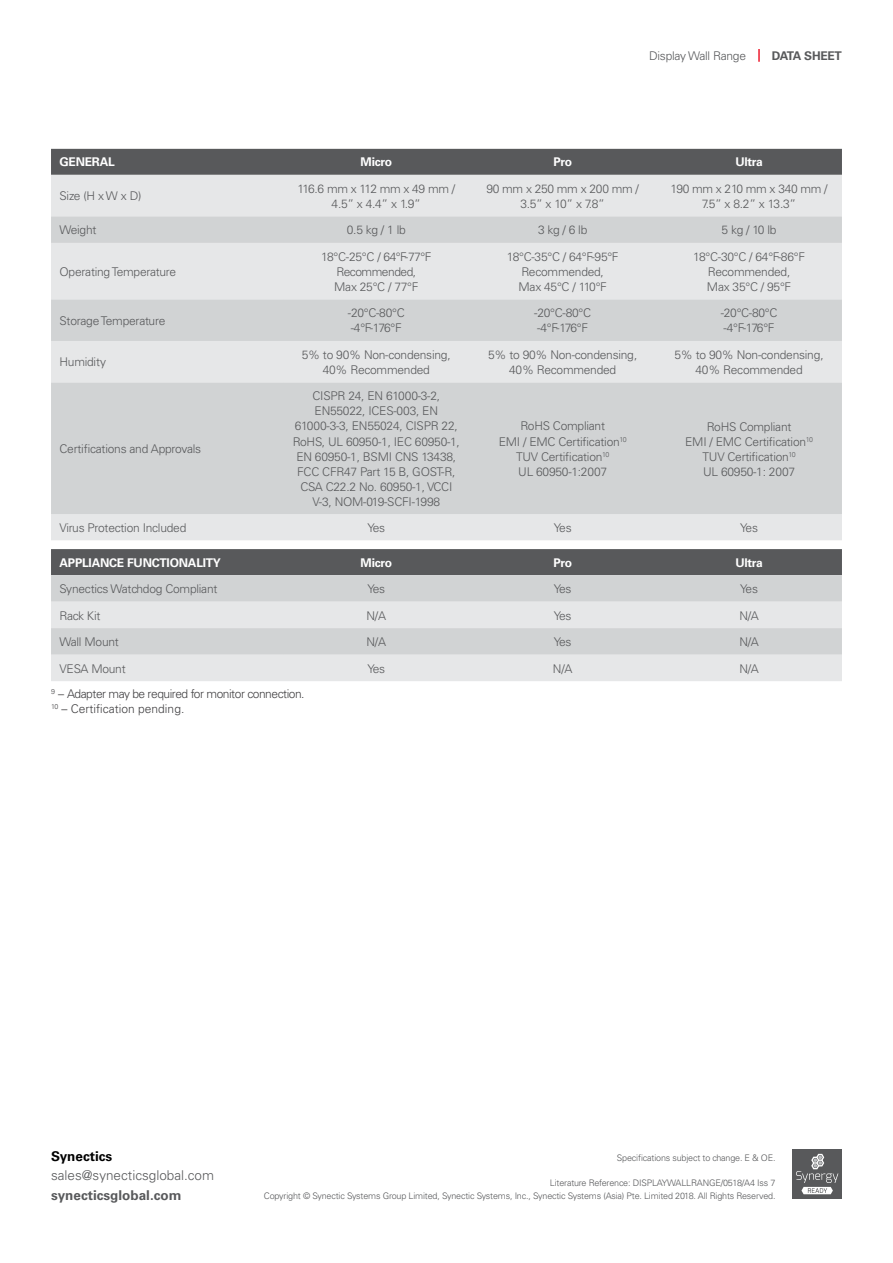
<style>
.page{position:relative;width:893px;height:1263px;background:#fff}
.page>*{position:absolute;margin:0;border:0;box-sizing:border-box;transform-origin:0 0}
.t1{font:300 13.5px "Univers";color:#58595b}
.t2{font:700 13.5px "Univers";color:#58595b}
.t3{font:700 13.5px "Univers";color:#000}
.t4{font:300 12px/15px "Univers";letter-spacing:-.02em;color:#58595b;text-align:center}
.t5{font:300 12px/15px "Univers";letter-spacing:-.04em;color:#414042}
.t6{font:700 12px "Univers";letter-spacing:-.02em;color:#fff}
.t7{font:300 12px/15px "Univers";letter-spacing:-.04em;color:#58595b;text-align:center}
.t8{font:300 12px/15px "Univers";letter-spacing:-.05em;color:#58595b;text-align:center}
.t9{font:700 12px "Univers";letter-spacing:-.02em;color:#58595b}
.t10{font:300 9px/13.5px "Univers";letter-spacing:-.02em;color:#58595b;text-align:right}
</style>
<div class="page">
<svg style="left:758px;top:49px;width:2px;height:13px"></svg>
<div style="left:793px;top:1150px;width:49px;height:49px;background:#58595b"></div>
<svg style="left:796px;top:1154px;width:42px;height:40px"></svg>
<div style="left:51px;top:149px;width:791px;height:26px;background:#58595b"></div>
<div style="left:51px;top:175px;width:791px;height:506px;background:#e6e7e8"></div>
<svg style="left:51px;top:216px;width:791px;height:439px;background:#d1d2d3"></svg>
<svg style="left:51px;top:540px;width:791px;height:9px"></svg>
<p class="t4" style="left:649px;top:48px;width:98px">Display Wall Range</p>
<p class="t9" style="left:772px;top:48px;width:72px">DATA SHEET</p>
<p class="t6" style="left:60px;top:155px;width:57px">GENERAL</p>
<p class="t6" style="left:361px;top:155px;width:33px">Micro</p>
<p class="t6" style="left:553px;top:155px;width:20px">Pro</p>
<p class="t6" style="left:735px;top:155px;width:29px">Ultra</p>
<p class="t4" style="left:60px;top:189px;width:83px">Size (H x W x D)</p>
<p class="t8" style="left:297px;top:181px;width:159px">116.6 mm x 112 mm x 49 mm /<br>4.5” x 4.4” x 1.9”</p>
<p class="t4" style="left:486px;top:181px;width:154px">90 mm x 250 mm x 200 mm /<br>3.5” x 10” x 7.8”</p>
<p class="t4" style="left:670px;top:181px;width:159px">190 mm x 210 mm x 340 mm /<br>7.5” x 8.2” x 13.3”</p>
<p class="t4" style="left:60px;top:223px;width:38px">Weight</p>
<p class="t4" style="left:347px;top:223px;width:60px">0.5 kg / 1 lb</p>
<p class="t4" style="left:538px;top:223px;width:51px">3 kg / 6 lb</p>
<p class="t4" style="left:722px;top:223px;width:56px">5 kg / 10 lb</p>
<p class="t4" style="left:60px;top:264px;width:118px">Operating Temperature</p>
<p class="t7" style="left:321px;top:249px;width:112px">18°C-25°C / 64°F-77°F<br>Recommended,<br>Max 25°C / 77°F</p>
<p class="t4" style="left:507px;top:249px;width:113px">18°C-35°C / 64°F-95°F<br>Recommended,<br>Max 45°C / 110°F</p>
<p class="t4" style="left:693px;top:249px;width:113px">18°C-30°C / 64°F-86°F<br>Recommended,<br>Max 35°C / 95°F</p>
<p class="t4" style="left:60px;top:313px;width:107px">Storage Temperature</p>
<p class="t4" style="left:348px;top:306px;width:58px;text-align:left">-20°C-80°C -4°F-176°F</p>
<p class="t4" style="left:534px;top:306px;width:58px;text-align:left">-20°C-80°C -4°F-176°F</p>
<p class="t4" style="left:721px;top:306px;width:58px;text-align:left">-20°C-80°C -4°F-176°F</p>
<p class="t4" style="left:60px;top:355px;width:48px">Humidity</p>
<p class="t4" style="left:302px;top:347px;width:151px">5% to 90% Non-condensing,<br>40% Recommended</p>
<p class="t4" style="left:488px;top:347px;width:151px">5% to 90% Non-condensing,<br>40% Recommended</p>
<p class="t4" style="left:674px;top:347px;width:151px">5% to 90% Non-condensing,<br>40% Recommended</p>
<p class="t4" style="left:60px;top:441px;width:143px">Certifications and Approvals</p>
<p class="t4" style="left:293px;top:389px;width:169px">CISPR 24, EN 61000-3-2,<br>EN55022, ICES-003, EN<br>61000-3-3, EN55024, CISPR 22,<br>RoHS, UL 60950-1, IEC 60950-1,<br>EN 60950-1, BSMI CNS 13438,<br>FCC CFR47 Part 15 B, GOST-R,<br>CSA C22.2 No. 60950-1, VCCI<br>V-3, NOM-019-SCFI-1998</p>
<p class="t4" style="left:499px;top:419px;width:129px">RoHS Compliant<br>EMI / EMC Certification<sup>10<br></sup>TUV Certification<sup>10<br></sup>UL 60950-1:2007</p>
<p class="t4" style="left:685px;top:419px;width:129px">RoHS Compliant<br>EMI / EMC Certification<sup>10<br></sup>TUV Certification<sup>10<br></sup>UL 60950-1: 2007</p>
<p class="t4" style="left:60px;top:520px;width:128px">Virus Protection Included</p>
<p class="t4" style="left:367px;top:520px;width:19px">Yes</p>
<p class="t4" style="left:554px;top:520px;width:19px">Yes</p>
<p class="t4" style="left:740px;top:520px;width:19px">Yes</p>
<p class="t6" style="left:60px;top:555px;width:163px">APPLIANCE FUNCTIONALITY</p>
<p class="t6" style="left:361px;top:555px;width:33px">Micro</p>
<p class="t6" style="left:553px;top:555px;width:20px">Pro</p>
<p class="t6" style="left:735px;top:555px;width:29px">Ultra</p>
<p class="t4" style="left:60px;top:581px;width:159px">Synectics Watchdog Compliant</p>
<p class="t4" style="left:367px;top:581px;width:19px">Yes</p>
<p class="t4" style="left:554px;top:581px;width:19px">Yes</p>
<p class="t4" style="left:740px;top:581px;width:19px">Yes</p>
<p class="t4" style="left:60px;top:608px;width:42px">Rack Kit</p>
<p class="t4" style="left:367px;top:608px;width:21px">N/A</p>
<p class="t4" style="left:554px;top:608px;width:19px">Yes</p>
<p class="t4" style="left:739px;top:608px;width:21px">N/A</p>
<p class="t4" style="left:60px;top:634px;width:61px">Wall Mount</p>
<p class="t4" style="left:367px;top:634px;width:21px">N/A</p>
<p class="t4" style="left:554px;top:634px;width:19px">Yes</p>
<p class="t4" style="left:739px;top:634px;width:21px">N/A</p>
<p class="t4" style="left:60px;top:661px;width:68px">VESA Mount</p>
<p class="t4" style="left:367px;top:661px;width:19px">Yes</p>
<p class="t4" style="left:553px;top:661px;width:21px">N/A</p>
<p class="t4" style="left:739px;top:661px;width:21px">N/A</p>
<p class="t5" style="left:51px;top:687px;width:255px"><sup>9</sup> – Adapter may be required for monitor connection.<br><sup>10</sup> – Certification pending.</p>
<p class="t3" style="left:51px;top:1148px;width:63px">Synectics</p>
<p class="t1" style="left:51px;top:1167px;width:165px">sales@synecticsglobal.com</p>
<p class="t2" style="left:51px;top:1187px;width:132px">synecticsglobal.com</p>
<p class="t10" style="left:617px;top:1151px;width:160px">Specifications subject to change. E &amp; OE.</p>
<p class="t10" style="left:264px;top:1176px;width:513px">Literature Reference: DISPLAYWALLRANGE/0518/A4 Iss 7<br>Copyright © Synectic Systems Group Limited, Synectic Systems, Inc., Synectic Systems (Asia) Pte. Limited 2018. All Rights Reserved.</p>
</div>
